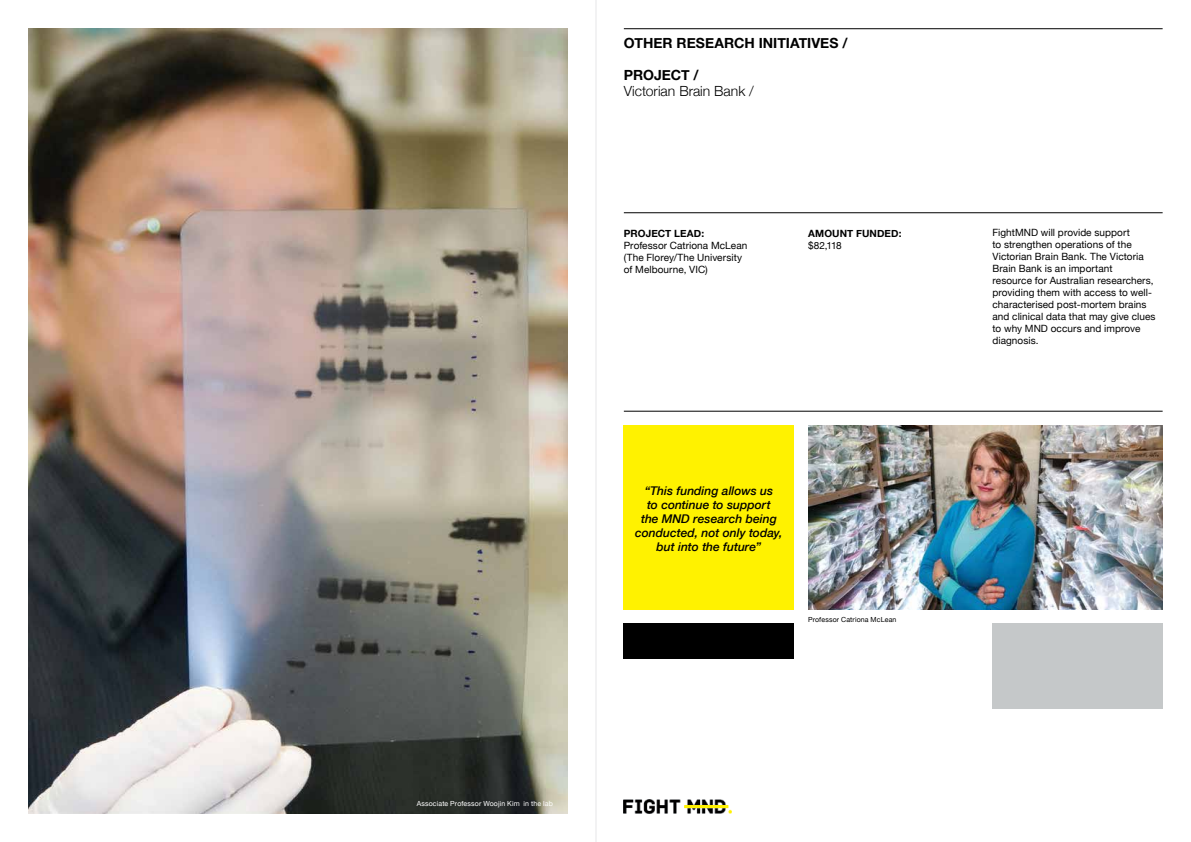
<style>
.page{position:relative;width:1191px;height:842px;background:#fff}
.page>*{position:absolute;margin:0;border:0;box-sizing:border-box;transform-origin:0 0}
.t1{font:700 14px "Helvetica Neue";color:#000}
.t2{font:300 14px "Helvetica Neue";color:#000}
.t3{font:italic 500 12px/14px "Helvetica Neue";color:#000;text-align:center}
.t4{font:10px/12px "Helvetica Neue";letter-spacing:.005em;color:#000}
.t5{font:700 10px "Helvetica Neue";letter-spacing:.01em;color:#000}
.t6{font:7px "Helvetica Neue";letter-spacing:.02em;color:#fff}
.t7{font:7px "Helvetica Neue";letter-spacing:.02em;color:#000}
</style>
<div class="page">
<img style="left:624px;top:799px;width:107px;height:15px">
<hr style="left:624px;top:28px;width:538px;height:1px;background:#000">
<hr style="left:624px;top:213px;width:538px;height:1px;background:#000">
<hr style="left:624px;top:411px;width:538px;height:1px;background:#000">
<img style="left:28px;top:28px;width:539px;height:786px">
<hr style="left:596px;top:0;width:1px;height:842px;background:#e6e7e8">
<img style="left:808px;top:425px;width:354px;height:184px">
<div style="left:992px;top:624px;width:170px;height:85px;background:#c5c8c9"></div>
<div style="left:624px;top:624px;width:170px;height:35px;background:#000"></div>
<div style="left:624px;top:425px;width:170px;height:184px;background:#fff200"></div>
<h1 class="t1" style="left:624px;top:32px;width:225px">OTHER RESEARCH INITIATIVES /</h1>
<h1 class="t1" style="left:624px;top:64px;width:76px">PROJECT /</h1>
<h1 class="t2" style="left:624px;top:79px;width:132px">Victorian Brain Bank /</h1>
<p class="t5" style="left:624px;top:225px;width:82px">PROJECT LEAD:</p>
<p class="t4" style="left:624px;top:240px;width:125px">Professor Catriona McLean (The Florey/The University of Melbourne, VIC)</p>
<p class="t5" style="left:808px;top:225px;width:95px">AMOUNT FUNDED:</p>
<p class="t4" style="left:808px;top:240px;width:35px">$82,118</p>
<p class="t4" style="left:992px;top:227px;width:165px">FightMND will provide support<br>to strengthen operations of the<br>Victorian Brain Bank. The Victoria<br>Brain Bank is an important<br>resource for Australian researchers, providing them with access to well&shy;characterised post-mortem brains and clinical data that may give clues to why MND occurs and improve diagnosis.</p>
<p class="t3" style="left:635px;top:483px;width:149px">“This funding allows us<br>to continue to support<br>the MND research being conducted, not only today, but into the future”</p>
<p class="t7" style="left:808px;top:614px;width:90px">Professor Catriona McLean</p>
<p class="t6" style="left:417px;top:798px;width:138px">Associate Professor Woojin Kim in the lab</p>
</div>
